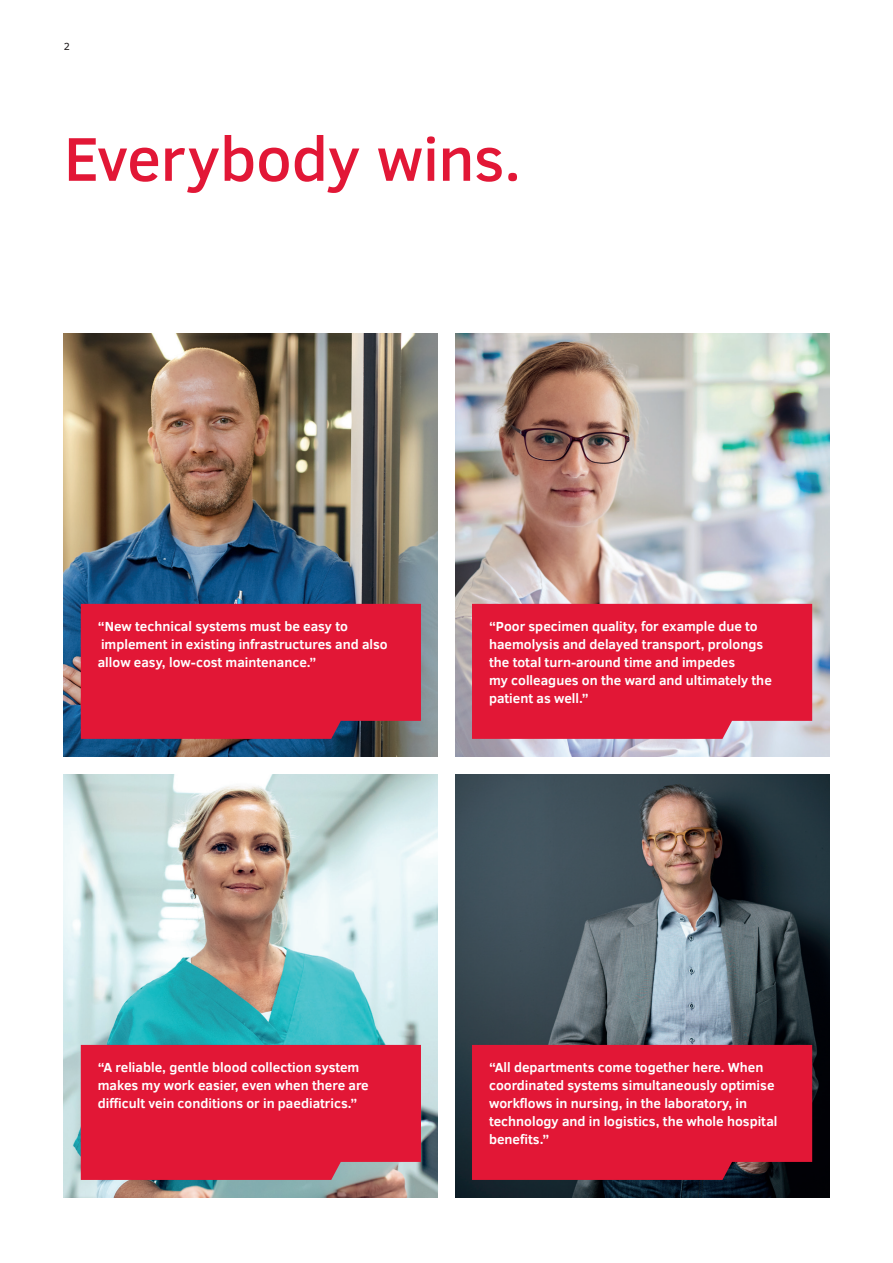
<style>
.page{position:relative;width:893px;height:1263px;background:#fff}
.page>*{position:absolute;margin:0;border:0;box-sizing:border-box;transform-origin:0 0}
.t1{font:500 63px "Clear Sans";letter-spacing:-.01em;color:#e21736}
.t2{font:700 13.5px/18px "Clear Sans";color:#fff}
.t3{font:10.5px "Clear Sans";color:#231f20}
</style>
<div class="page">
<img style="left:64px;top:334px;width:374px;height:423px">
<div style="left:81px;top:604px;width:340px;height:135px;background:#e21736"></div>
<img style="left:64px;top:775px;width:374px;height:423px">
<img style="left:455px;top:334px;width:374px;height:423px">
<div style="left:472px;top:604px;width:340px;height:135px;background:#e21736"></div>
<div style="left:81px;top:1045px;width:340px;height:135px;background:#e21736"></div>
<img style="left:455px;top:775px;width:374px;height:423px">
<div style="left:472px;top:1045px;width:340px;height:135px;background:#e21736"></div>
<p class="t3" style="left:64px;top:39px;width:8px">2</p>
<h1 class="t1" style="left:64px;top:115px;width:459px">Everybody wins.</h1>
<p class="t2" style="left:98px;top:617px;width:291px">“New technical systems must be easy to implement in existing infrastructures and also allow easy, low-cost maintenance.”</p>
<p class="t2" style="left:489px;top:617px;width:284px">“Poor specimen quality, for example due to haemolysis and delayed transport, prolongs the total turn-around time and impedes<br>my colleagues on the ward and ultimately the patient as well.”</p>
<p class="t2" style="left:98px;top:1058px;width:273px">“A reliable, gentle blood collection system makes my work easier, even when there are difficult vein conditions or in paediatrics.”</p>
<p class="t2" style="left:489px;top:1058px;width:290px">“All departments come together here. When coordinated systems simultaneously optimise workflows in nursing, in the laboratory, in technology and in logistics, the whole hospital benefits.”</p>
</div>
